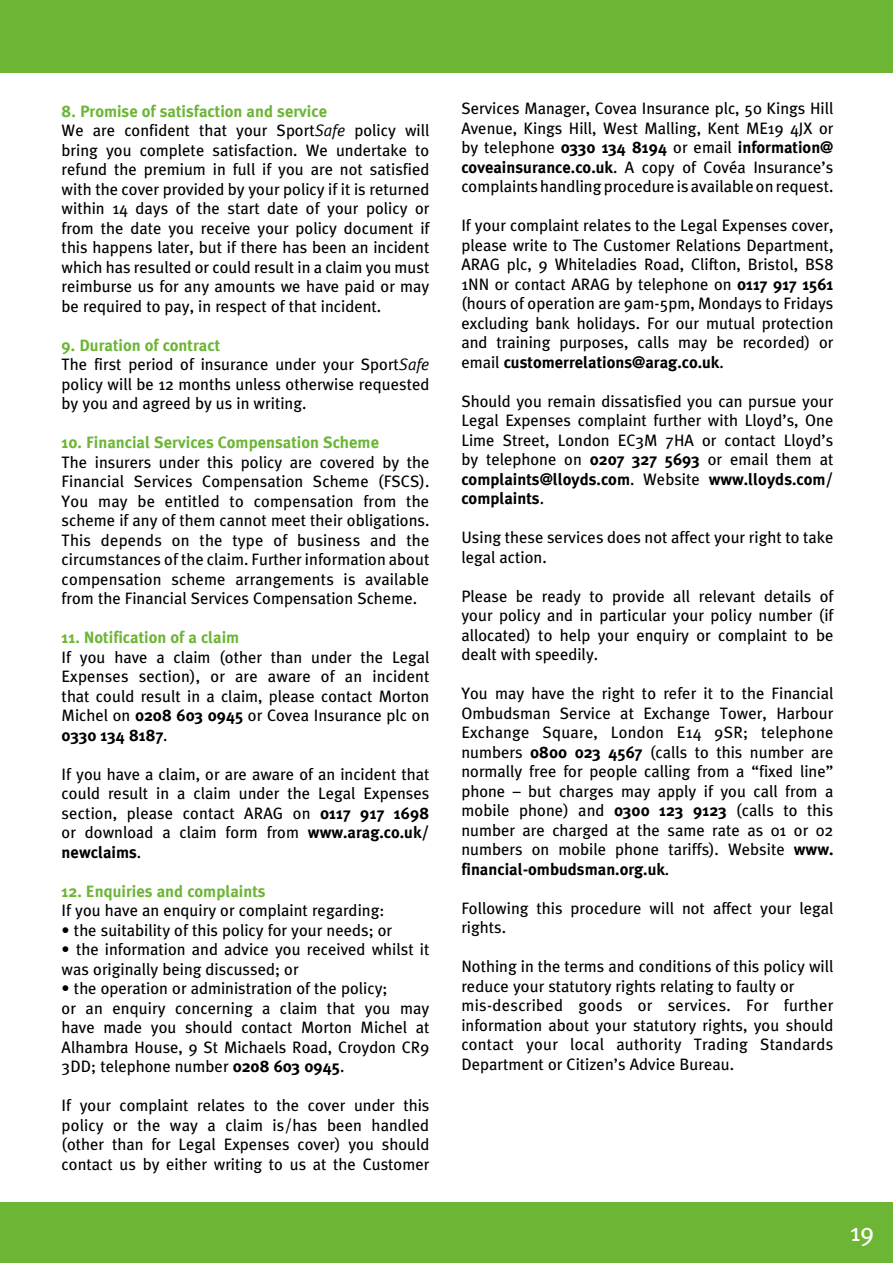
<style>
.page{position:relative;width:893px;height:1263px;background:#fff}
.page>*{position:absolute;margin:0;border:0;box-sizing:border-box;transform-origin:0 0}
.t1{font:25.5px "Meta Plus";color:#fff}
.t2{font:16.5px/19.5px "Meta Plus";color:#000;text-align:justify}
.t3{font:700 16.5px "Meta Plus";color:#6cb535}
.s1{font-weight:700;color:#6cb535}
.s2{font-style:italic}
.s3{font-weight:700}
</style>
<div class="page">
<div style="left:0;top:1202px;width:893px;height:61px;background:#6cb535"></div>
<div style="left:0;top:0;width:893px;height:72px;background:#6cb535"></div>
<p class="t2" style="left:62px;top:101px;width:369px;text-align:left"><span class="s1">8. Promise of satisfaction and service<br></span>We are confident that your Sport<span class="s2">Safe</span> policy will bring you complete satisfaction. We undertake to refund the premium in full if you are not satisfied with the cover provided by your policy if it is returned within 14 days of the start date of your policy or from the date you receive your policy document if this happens later, but if there has been an incident which has resulted or could result in a claim you must reimburse us for any amounts we have paid or may be required to pay, in respect of that incident.</p>
<p class="t2" style="left:62px;top:335px;width:369px;text-align:left"><span class="s1">9. Duration of contract<br></span>The first period of insurance under your Sport<span class="s2">Safe </span>policy will be 12 months unless otherwise requested by you and agreed by us in writing.</p>
<p class="t3" style="left:62px;top:433px;width:319px">10. Financial Services Compensation Scheme</p>
<p class="t2" style="left:62px;top:452px;width:369px">The insurers under this policy are covered by the Financial Services Compensation Scheme (FSCS).<br>You may be entitled to compensation from the scheme if any of them cannot meet their obligations.<br>This depends on the type of business and the circumstances of the claim. Further information about compensation scheme arrangements is available from the Financial Services Compensation Scheme.</p>
<p class="t3" style="left:62px;top:628px;width:179px">11. Notification of a claim</p>
<p class="t2" style="left:62px;top:647px;width:369px">If you have a claim (other than under the Legal Expenses section), or are aware of an incident that could result in a claim, please contact Morton Michel on <span class="s3">0208 603 0945</span> or Covea Insurance plc on <span class="s3">0330 134 8187</span>.</p>
<p class="t2" style="left:62px;top:764px;width:369px">If you have a claim, or are aware of an incident that could result in a claim under the Legal Expenses section, please contact ARAG on <span class="s3">0117 917 1698 </span>or download a claim form from <span class="s3">www.arag.co.uk/ newclaims</span>.</p>
<p class="t3" style="left:62px;top:881px;width:205px">12. Enquiries and complaints</p>
<p class="t2" style="left:62px;top:901px;width:324px">If you have an enquiry or complaint regarding:</p>
<p class="t2" style="left:62px;top:920px;width:332px">• the suitability of this policy for your needs; or</p>
<p class="t2" style="left:62px;top:940px;width:369px">• the information and advice you received whilst it was originally being discussed; or</p>
<p class="t2" style="left:62px;top:979px;width:369px;text-align:left">• the operation or administration of the policy;<br>or an enquiry concerning a claim that you may have made you should contact Morton Michel at Alhambra House, 9 St Michaels Road, Croydon CR9<br>3DD; telephone number <span class="s3">0208 603 0945</span>.</p>
<p class="t2" style="left:62px;top:1096px;width:369px">If your complaint relates to the cover under this policy or the way a claim is/has been handled (other than for Legal Expenses cover) you should contact us by either writing to us at the Customer</p>
<p class="t2" style="left:461px;top:99px;width:374px">Services Manager, Covea Insurance plc, 50 Kings Hill Avenue, Kings Hill, West Malling, Kent ME19 4JX or by telephone <span class="s3">0330 134 8194</span> or email <span class="s3">information@ coveainsurance.co.uk</span>. A copy of Covéa Insurance’s complaints handling procedure is available on request.</p>
<p class="t2" style="left:461px;top:216px;width:374px">If your complaint relates to the Legal Expenses cover, please write to The Customer Relations Department, ARAG plc, 9 Whiteladies Road, Clifton, Bristol, BS8<br>1NN or contact ARAG by telephone on <span class="s3">0117 917 1561 </span>(hours of operation are 9am-5pm, Mondays to Fridays excluding bank holidays. For our mutual protection and training purposes, calls may be recorded) or email <span class="s3">customerrelations@arag.co.uk</span>.</p>
<p class="t2" style="left:461px;top:391px;width:374px">Should you remain dissatisfied you can pursue your Legal Expenses complaint further with Lloyd’s, One Lime Street, London EC3M 7HA or contact Lloyd’s by telephone on <span class="s3">0207 327 5693</span> or email them at <span class="s3">complaints@lloyds.com</span>. Website <span class="s3">www.lloyds.com/ complaints</span>.</p>
<p class="t2" style="left:461px;top:528px;width:374px">Using these services does not affect your right to take legal action.</p>
<p class="t2" style="left:461px;top:586px;width:374px">Please be ready to provide all relevant details of your policy and in particular your policy number (if allocated) to help your enquiry or complaint to be dealt with speedily.</p>
<p class="t2" style="left:461px;top:684px;width:374px">You may have the right to refer it to the Financial Ombudsman Service at Exchange Tower, Harbour Exchange Square, London E14 9SR; telephone numbers <span class="s3">0800 023 4567</span> (calls to this number are normally free for people calling from a “fixed line” phone – but charges may apply if you call from a mobile phone) and <span class="s3">0300 123 9123</span> (calls to this number are charged at the same rate as 01 or 02 numbers on mobile phone tariffs). Website <span class="s3">www. financial-ombudsman.org.uk</span>.</p>
<p class="t2" style="left:461px;top:898px;width:374px">Following this procedure will not affect your legal rights.</p>
<p class="t2" style="left:461px;top:957px;width:374px;text-align:left">Nothing in the terms and conditions of this policy will reduce your statutory rights relating to faulty or mis-described goods or services. For further information about your statutory rights, you should contact your local authority Trading Standards Department or Citizen’s Advice Bureau.</p>
<h1 class="t1" style="left:850px;top:1217px;width:26px">19</h1>
</div>
